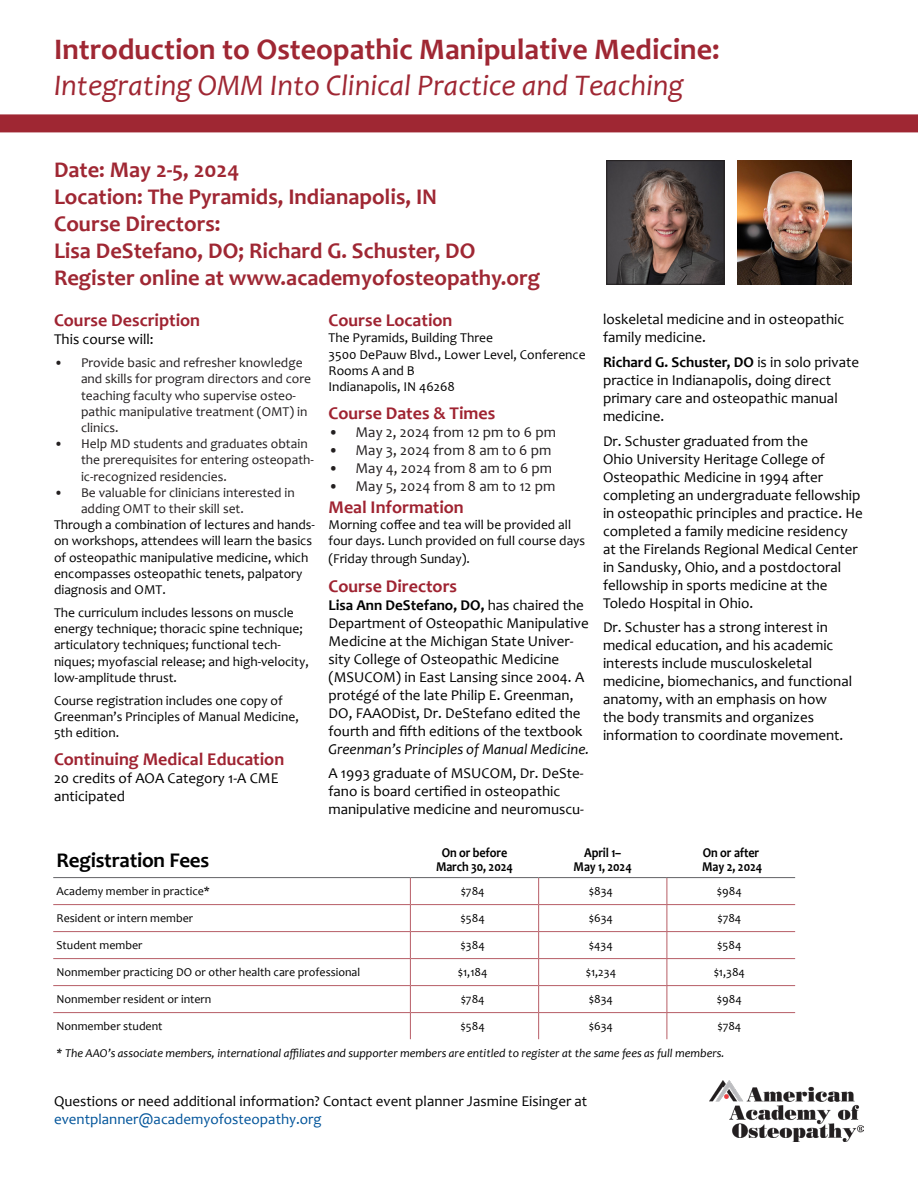
<style>
.page{position:relative;width:918px;height:1188px;background:#fff}
.page>*{position:absolute;margin:0;border:0;box-sizing:border-box;transform-origin:0 0}
.t1{font:700 30px/36px "Candara";color:#9f2733}
.t2{font:700 22.5px/27px "Candara";color:#9f2733}
.t3{font:700 21px "Candara";letter-spacing:-.01em;color:#000}
.Flier_section_header{font:700 18px "Candara";color:#9f2331}
.Flier_body_text{font:15px/18px "Candara";color:#000}
.t4{font:15px "Candara";color:#231f20}
.Flier_body_text-2{font:13.5px/16.2px "Candara";color:#000}
.t5{font:13.5px/16.2px "Candara";color:#231f20}
.t6{font:700 13.5px/13.5px "Candara";letter-spacing:-.01em;color:#000;text-align:center;scale:.9 1}
.t7{font:12px "Candara";color:#000}
.t8{font:italic 12px "Candara";color:#000}
.s1{font-weight:400;font-style:italic}
.s2{font-weight:700}
.s3{font-style:italic}
.s4{color:#01549a}
</style>
<div class="page">
<img style="left:608px;top:162px;width:114px;height:121px">
<div style="left:606px;top:160px;width:118px;height:125px;border:1px solid #231f20"></div>
<div style="left:0;top:114px;width:918px;height:18px;background:#9f2733"></div>
<svg style="left:53px;top:878px;width:742px;height:26px"></svg>
<svg style="left:53px;top:905px;width:742px;height:134px"></svg>
<hr style="left:53px;top:877px;width:357px;height:1px;background:#636366">
<hr style="left:410px;top:877px;width:129px;height:1px;background:#636366">
<hr style="left:539px;top:877px;width:128px;height:1px;background:#636366">
<hr style="left:667px;top:877px;width:128px;height:1px;background:#636366">
<hr style="left:53px;top:904px;width:357px;height:1px;background:#b75d66">
<hr style="left:410px;top:904px;width:129px;height:1px;background:#b75d66">
<hr style="left:539px;top:904px;width:128px;height:1px;background:#b75d66">
<hr style="left:667px;top:904px;width:128px;height:1px;background:#b75d66">
<hr style="left:53px;top:931px;width:357px;height:1px;background:#b75d66">
<hr style="left:410px;top:931px;width:129px;height:1px;background:#b75d66">
<hr style="left:539px;top:931px;width:128px;height:1px;background:#b75d66">
<hr style="left:667px;top:931px;width:128px;height:1px;background:#b75d66">
<hr style="left:53px;top:958px;width:357px;height:1px;background:#b75d66">
<hr style="left:410px;top:958px;width:129px;height:1px;background:#b75d66">
<hr style="left:539px;top:958px;width:128px;height:1px;background:#b75d66">
<hr style="left:667px;top:958px;width:128px;height:1px;background:#b75d66">
<hr style="left:53px;top:985px;width:357px;height:1px;background:#b75d66">
<hr style="left:410px;top:985px;width:129px;height:1px;background:#b75d66">
<hr style="left:539px;top:985px;width:128px;height:1px;background:#b75d66">
<hr style="left:667px;top:985px;width:128px;height:1px;background:#b75d66">
<hr style="left:53px;top:1012px;width:357px;height:1px;background:#b75d66">
<hr style="left:410px;top:1012px;width:129px;height:1px;background:#b75d66">
<svg style="left:410px;top:878px;width:1px;height:161px"></svg>
<hr style="left:539px;top:1012px;width:128px;height:1px;background:#b75d66">
<svg style="left:538px;top:878px;width:1px;height:161px"></svg>
<hr style="left:667px;top:1012px;width:128px;height:1px;background:#b75d66">
<svg style="left:667px;top:878px;width:1px;height:161px"></svg>
<img style="left:710px;top:1081px;width:154px;height:60px">
<img style="left:738px;top:160px;width:114px;height:125px">
<p class="t1" style="left:54px;top:31px;width:667px">Introduction to Osteopathic Manipulative Medicine:<br><span class="s1">Integrating OMM Into Clinical Practice and Teaching</span></p>
<p class="t2" style="left:54px;top:156px;width:187px">Date: May 2-5, 2024</p>
<p class="t2" style="left:54px;top:183px;width:385px">Location: The Pyramids, Indianapolis, IN</p>
<p class="t2" style="left:54px;top:210px;width:423px">Course Directors:<br>Lisa DeStefano, DO; Richard G. Schuster, DO</p>
<p class="t2" style="left:54px;top:264px;width:488px">Register online at www.academyofosteopathy.org</p>
<p class="Flier_section_header" style="left:54px;top:309px;width:148px">Course Description</p>
<p class="Flier_body_text" style="left:54px;top:330px;width:101px">This course will:</p>
<p class="t5" style="left:81px;top:355px;width:232px;text-indent:-27px">• Provide basic and refresher knowledge and skills for program directors and core teaching faculty who supervise osteo&shy;pathic manipulative treatment (OMT) in clinics.</p>
<p class="t5" style="left:81px;top:436px;width:234px;text-indent:-27px">• Help MD students and graduates obtain the prerequisites for entering osteopath&shy;ic-recognized residencies.</p>
<p class="t5" style="left:81px;top:484px;width:215px;text-indent:-27px">• Be valuable for clinicians interested in adding OMT to their skill set.</p>
<p class="Flier_body_text-2" style="left:54px;top:517px;width:263px">Through a combination of lectures and hands&shy;on workshops, attendees will learn the basics of osteopathic manipulative medicine, which encompasses osteopathic tenets, palpatory diagnosis and OMT.</p>
<p class="Flier_body_text-2" style="left:54px;top:604px;width:256px">The curriculum includes lessons on muscle energy technique; thoracic spine technique; articulatory techniques; functional tech&shy;niques; myofascial release; and high-velocity, low-amplitude thrust.</p>
<p class="Flier_body_text-2" style="left:54px;top:692px;width:246px">Course registration includes one copy of<br>Greenman’s Principles of Manual Medicine,<br>5th edition.</p>
<p class="Flier_section_header" style="left:54px;top:748px;width:232px">Continuing Medical Education</p>
<p class="Flier_body_text" style="left:54px;top:769px;width:226px">20 credits of AOA Category 1-A CME anticipated</p>
<p class="Flier_section_header" style="left:328px;top:309px;width:125px">Course Location</p>
<p class="Flier_body_text-2" style="left:328px;top:330px;width:259px">The Pyramids, Building Three<br>3500 DePauw Blvd., Lower Level, Conference<br>Rooms A and B<br>Indianapolis, IN 46268</p>
<p class="Flier_section_header" style="left:328px;top:402px;width:168px">Course Dates &amp; Times</p>
<p class="t4" style="left:328px;top:423px;width:229px">• May 2, 2024 from 12 pm to 6 pm</p>
<p class="t4" style="left:328px;top:441px;width:224px">• May 3, 2024 from 8 am to 6 pm</p>
<p class="t4" style="left:328px;top:459px;width:225px">• May 4, 2024 from 8 am to 6 pm</p>
<p class="t4" style="left:328px;top:477px;width:228px">• May 5, 2024 from 8 am to 12 pm</p>
<p class="Flier_section_header" style="left:328px;top:496px;width:137px">Meal Information</p>
<p class="Flier_body_text-2" style="left:328px;top:517px;width:258px">Morning coffee and tea will be provided all four days. Lunch provided on full course days</p>
<p class="Flier_body_text-2" style="left:328px;top:551px;width:143px">(Friday through Sunday).</p>
<p class="Flier_section_header" style="left:328px;top:575px;width:130px">Course Directors</p>
<p class="Flier_body_text" style="left:328px;top:596px;width:262px"><span class="s2">Lisa Ann DeStefano, DO,</span> has chaired the Department of Osteopathic Manipulative Medicine at the Michigan State Univer&shy;sity College of Osteopathic Medicine (MSUCOM) in East Lansing since 2004. A protégé of the late Philip E. Greenman, DO, FAAODist, Dr. DeStefano edited the fourth and fifth editions of the textbook <span class="s3">Greenman’s Principles of Manual Medicine.</span></p>
<p class="Flier_body_text" style="left:328px;top:764px;width:257px">A 1993 graduate of MSUCOM, Dr. DeSte&shy;fano is board certified in osteopathic manipulative medicine and neuromuscu-</p>
<p class="Flier_body_text" style="left:603px;top:310px;width:243px">loskeletal medicine and in osteopathic family medicine.</p>
<p class="Flier_body_text" style="left:603px;top:353px;width:258px"><span class="s2">Richard G. Schuster, DO</span> is in solo private practice in Indianapolis, doing direct primary care and osteopathic manual medicine.</p>
<p class="Flier_body_text" style="left:603px;top:432px;width:261px">Dr. Schuster graduated from the<br>Ohio University Heritage College of Osteopathic Medicine in 1994 after completing an undergraduate fellowship in osteopathic principles and practice. He completed a family medicine residency at the Firelands Regional Medical Center in Sandusky, Ohio, and a postdoctoral fellowship in sports medicine at the Toledo Hospital in Ohio.</p>
<p class="Flier_body_text" style="left:603px;top:618px;width:251px">Dr. Schuster has a strong interest in medical education, and his academic interests include musculoskeletal medicine, biomechanics, and functional anatomy, with an emphasis on how<br>the body transmits and organizes information to coordinate movement.</p>
<p class="t3" style="left:56px;top:847px;width:154px">Registration Fees</p>
<p class="t6" style="left:436px;top:846px;width:87px">On or before<br>March 30, 2024</p>
<p class="t6" style="left:574px;top:846px;width:66px">April 1–<br>May 1, 2024</p>
<p class="t6" style="left:702px;top:846px;width:68px;text-align:left">On or after<br>May 2, 2024</p>
<p class="t7" style="left:56px;top:884px;width:155px">Academy member in practice*</p>
<p class="t7" style="left:461px;top:884px;width:25px">$784</p>
<p class="t7" style="left:589px;top:884px;width:26px">$834</p>
<p class="t7" style="left:717px;top:884px;width:26px">$984</p>
<p class="t7" style="left:56px;top:911px;width:138px">Resident or intern member</p>
<p class="t7" style="left:461px;top:911px;width:26px">$584</p>
<p class="t7" style="left:589px;top:911px;width:26px">$634</p>
<p class="t7" style="left:717px;top:911px;width:25px">$784</p>
<p class="t7" style="left:56px;top:938px;width:87px">Student member</p>
<p class="t7" style="left:461px;top:938px;width:26px">$384</p>
<p class="t7" style="left:589px;top:938px;width:25px">$434</p>
<p class="t7" style="left:717px;top:938px;width:26px">$584</p>
<p class="t7" style="left:56px;top:965px;width:305px">Nonmember practicing DO or other health care professional</p>
<p class="t7" style="left:458px;top:965px;width:31px">$1,184</p>
<p class="t7" style="left:586px;top:965px;width:32px">$1,234</p>
<p class="t7" style="left:714px;top:965px;width:33px">$1,384</p>
<p class="t7" style="left:56px;top:992px;width:156px">Nonmember resident or intern</p>
<p class="t7" style="left:461px;top:992px;width:25px">$784</p>
<p class="t7" style="left:589px;top:992px;width:26px">$834</p>
<p class="t7" style="left:717px;top:992px;width:26px">$984</p>
<p class="t7" style="left:56px;top:1019px;width:108px">Nonmember student</p>
<p class="t7" style="left:461px;top:1019px;width:26px">$584</p>
<p class="t7" style="left:589px;top:1019px;width:26px">$634</p>
<p class="t7" style="left:717px;top:1019px;width:25px">$784</p>
<p class="t8" style="left:56px;top:1046px;width:669px">* The AAO’s associate members, international affiliates and supporter members are entitled to register at the same fees as full members.</p>
<p class="Flier_body_text" style="left:54px;top:1092px;width:535px">Questions or need additional information? Contact event planner Jasmine Eisinger at <span class="s4">eventplanner@academyofosteopathy.org</span></p>
</div>
